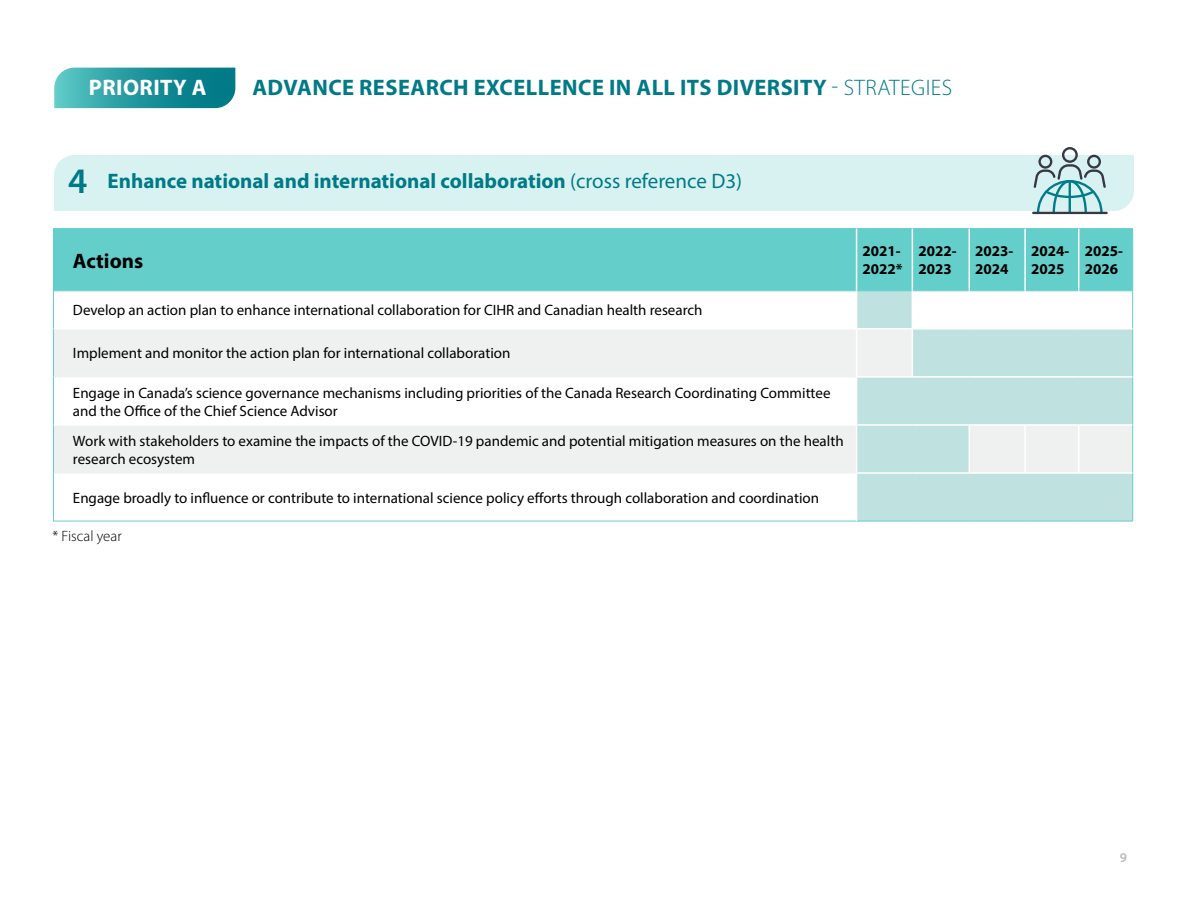
<style>
.page{position:relative;width:1188px;height:918px;background:#fff}
.page>*{position:absolute;margin:0;border:0;box-sizing:border-box;transform-origin:0 0}
.t1{font:700 22.5px "Myriad Pro";letter-spacing:.02em;color:#007a87}
.t2{font:700 22.5px "Myriad Pro";letter-spacing:.02em;color:#fff}
.t3{font:700 21px "Myriad Pro";color:#007a87}
.t4{font:700 21px "Myriad Pro";color:#000}
.t5{font:15px/18px "Myriad Pro";color:#000}
.t6{font:700 15px/18px "Myriad Pro";color:#000}
.t7{font:300 15px "Myriad Pro";color:#000}
.t8{font:600 13.5px "Myriad Pro";color:#bcbcbc}
.s1{font-weight:300}
.s2{font-weight:600;font-size:36px}
.s3{font-weight:400}
</style>
<div class="page">
<div style="left:54px;top:155px;width:1080px;height:56px;background:#d8f2f1"></div>
<div style="left:54px;top:229px;width:1078px;height:62px;background:#63ceca"></div>
<div style="left:857px;top:474px;width:275px;height:47px;background:#bfe2e1"></div>
<svg style="left:54px;top:330px;width:802px;height:143px;fill:#eff0f0"></svg>
<svg style="left:857px;top:292px;width:275px;height:180px"></svg>
<hr style="left:53px;top:228px;width:804px;height:1px;background:#63ceca">
<hr style="left:53px;top:229px;width:1px;height:62px;background:#63ceca">
<hr style="left:857px;top:228px;width:55px;height:1px;background:#63ceca">
<hr style="left:912px;top:228px;width:57px;height:1px;background:#63ceca">
<hr style="left:969px;top:228px;width:56px;height:1px;background:#63ceca">
<hr style="left:1025px;top:228px;width:54px;height:1px;background:#63ceca">
<hr style="left:1079px;top:228px;width:54px;height:1px;background:#63ceca">
<hr style="left:1132px;top:229px;width:1px;height:62px;background:#63ceca">
<hr style="left:53px;top:291px;width:804px;height:1px;background:#63ceca">
<hr style="left:857px;top:291px;width:55px;height:1px;background:#63ceca">
<hr style="left:912px;top:291px;width:57px;height:1px;background:#63ceca">
<hr style="left:969px;top:291px;width:56px;height:1px;background:#63ceca">
<hr style="left:1025px;top:291px;width:54px;height:1px;background:#63ceca">
<hr style="left:1079px;top:291px;width:54px;height:1px;background:#63ceca">
<hr style="left:856px;top:229px;width:1px;height:62px;background:#fff">
<hr style="left:53px;top:291px;width:1px;height:38px;background:#63ceca">
<hr style="left:1132px;top:291px;width:1px;height:38px;background:#63ceca">
<hr style="left:53px;top:329px;width:1px;height:48px;background:#63ceca">
<hr style="left:1132px;top:329px;width:1px;height:48px;background:#63ceca">
<hr style="left:53px;top:377px;width:1px;height:48px;background:#63ceca">
<hr style="left:1132px;top:377px;width:1px;height:48px;background:#63ceca">
<hr style="left:53px;top:425px;width:1px;height:48px;background:#63ceca">
<hr style="left:1132px;top:425px;width:1px;height:48px;background:#63ceca">
<hr style="left:53px;top:473px;width:1px;height:48px;background:#63ceca">
<hr style="left:1132px;top:473px;width:1px;height:48px;background:#63ceca">
<hr style="left:53px;top:521px;width:804px;height:1px;background:#63ceca">
<hr style="left:857px;top:521px;width:55px;height:1px;background:#63ceca">
<hr style="left:912px;top:521px;width:57px;height:1px;background:#63ceca">
<hr style="left:969px;top:521px;width:56px;height:1px;background:#63ceca">
<hr style="left:1025px;top:521px;width:54px;height:1px;background:#63ceca">
<hr style="left:1079px;top:521px;width:54px;height:1px;background:#63ceca">
<hr style="left:856px;top:291px;width:1px;height:37px;background:#fff">
<hr style="left:912px;top:291px;width:1px;height:37px;background:#fff">
<hr style="left:969px;top:291px;width:1px;height:37px;background:#fff">
<hr style="left:1024px;top:291px;width:2px;height:37px;background:#fff">
<hr style="left:1078px;top:291px;width:1px;height:37px;background:#fff">
<hr style="left:912px;top:330px;width:1px;height:46px;background:#fff">
<hr style="left:54px;top:424px;width:803px;height:2px;background:#fff">
<hr style="left:857px;top:424px;width:55px;height:2px;background:#fff">
<hr style="left:912px;top:424px;width:57px;height:2px;background:#fff">
<hr style="left:969px;top:424px;width:56px;height:2px;background:#fff">
<hr style="left:969px;top:426px;width:1px;height:46px;background:#fff">
<hr style="left:1025px;top:424px;width:54px;height:2px;background:#fff">
<hr style="left:1024px;top:426px;width:2px;height:46px;background:#fff">
<hr style="left:1079px;top:424px;width:53px;height:2px;background:#fff">
<hr style="left:1078px;top:426px;width:1px;height:46px;background:#fff">
<hr style="left:54px;top:377px;width:802px;height:1px;background:#eff0f0">
<hr style="left:54px;top:473px;width:802px;height:1px;background:#eff0f0">
<hr style="left:912px;top:229px;width:1px;height:62px;background:#fff">
<hr style="left:969px;top:229px;width:1px;height:62px;background:#fff">
<hr style="left:1024px;top:229px;width:2px;height:62px;background:#fff">
<hr style="left:1078px;top:229px;width:1px;height:62px;background:#fff">
<hr style="left:857px;top:328px;width:55px;height:2px;background:#fff">
<hr style="left:912px;top:328px;width:57px;height:2px;background:#fff">
<hr style="left:969px;top:328px;width:56px;height:2px;background:#fff">
<hr style="left:1025px;top:328px;width:54px;height:2px;background:#fff">
<hr style="left:1079px;top:328px;width:53px;height:2px;background:#fff">
<hr style="left:856px;top:376px;width:56px;height:2px;background:#fff">
<hr style="left:912px;top:376px;width:57px;height:2px;background:#fff">
<hr style="left:969px;top:376px;width:56px;height:2px;background:#fff">
<hr style="left:1025px;top:376px;width:54px;height:2px;background:#fff">
<hr style="left:1079px;top:376px;width:53px;height:2px;background:#fff">
<svg style="left:54px;top:68px;width:181px;height:40px;background:#289aa1"></svg>
<hr style="left:1032px;top:212px;width:76px;height:2px;background:#353945">
<svg style="left:1034px;top:147px;width:72px;height:65px;background:#b0cfd2"></svg>
<h1 class="t2" style="left:89px;top:73px;width:119px">PRIORITY A</h1>
<h1 class="t1" style="left:252px;top:73px;width:701px">ADVANCE RESEARCH EXCELLENCE IN ALL ITS DIVERSITY <span class="s1">- STRATEGIES</span></h1>
<h2 class="t3" style="left:68px;top:168px;width:676px"><span class="s2">4</span> Enhance national and international collaboration <span class="s3">(cross reference D3)</span></h2>
<h2 class="t4" style="left:73px;top:247px;width:72px">Actions</h2>
<p class="t6" style="left:863px;top:242px;width:42px">2021-<br>2022*</p>
<p class="t6" style="left:918px;top:242px;width:40px">2022-<br>2023</p>
<p class="t6" style="left:975px;top:242px;width:40px">2023-<br>2024</p>
<p class="t6" style="left:1031px;top:242px;width:40px">2024-<br>2025</p>
<p class="t6" style="left:1085px;top:242px;width:40px">2025-<br>2026</p>
<p class="t5" style="left:73px;top:301px;width:631px">Develop an action plan to enhance international collaboration for CIHR and Canadian health research</p>
<p class="t5" style="left:73px;top:344px;width:439px">Implement and monitor the action plan for international collaboration</p>
<p class="t5" style="left:73px;top:383px;width:759px">Engage in Canada’s science governance mechanisms including priorities of the Canada Research Coordinating Committee and the Office of the Chief Science Advisor</p>
<p class="t5" style="left:73px;top:431px;width:772px">Work with stakeholders to examine the impacts of the COVID-19 pandemic and potential mitigation measures on the health research ecosystem</p>
<p class="t5" style="left:73px;top:488px;width:748px">Engage broadly to influence or contribute to international science policy efforts through collaboration and coordination</p>
<p class="t7" style="left:52px;top:528px;width:71px">* Fiscal year</p>
<p class="t8" style="left:1120px;top:848px;width:9px">9</p>
</div>
